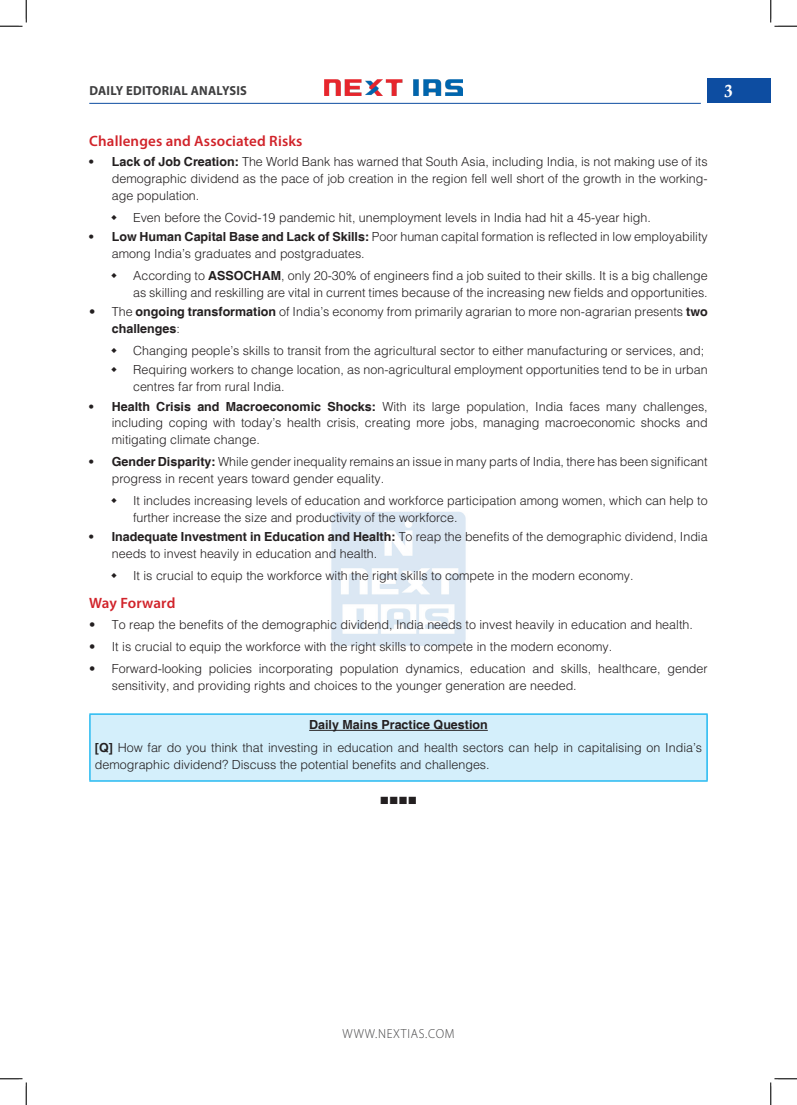
<style>
.page{position:relative;width:797px;height:1105px;background:#fff}
.page>*{position:absolute;margin:0;border:0;box-sizing:border-box;transform-origin:0 0}
.t1{font:17.5px "Calis MT Bol";color:#fff}
.H-2{font:600 15px "Myriad Pro";letter-spacing:.01em;color:#d1232a}
.t2{font:700 13.12px "Myriad Pro";letter-spacing:.02em;color:#3e3e3f;scale:.95 1}
.t3{font:300 13.12px "Myriad Pro";letter-spacing:.06em;color:#3e3e3f;scale:.95 1}
.body{font:300 12.5px/16.9px "Helvetica";color:#231f20}
.body-2{font:700 12.5px "Helvetica";color:#231f20}
.body-3{font:12.5px "Wingdings";color:#231f20}
.s1{font-weight:700}
</style>
<div class="page">
<div style="left:707px;top:79px;width:63px;height:24px;background:#0d4da1"></div>
<img style="left:325px;top:80px;width:137px;height:15px">
<hr style="left:89px;top:103px;width:612px;height:1px;background:#0d4da1">
<img style="left:331px;top:511px;width:135px;height:135px">
<div style="left:90px;top:714px;width:617px;height:67px;background:#d4effb"></div>
<hr style="left:89px;top:713px;width:618px;height:2px;background:#00aeef">
<hr style="left:89px;top:715px;width:2px;height:65px;background:#00aeef">
<hr style="left:706px;top:715px;width:1px;height:65px;background:#00aeef">
<hr style="left:89px;top:780px;width:618px;height:2px;background:#00aeef">
<hr style="left:309px;top:730px;width:179px;height:1px;background:#231f20">
<svg style="left:0;top:0;width:27px;height:27px"></svg>
<svg style="left:0;top:1078px;width:27px;height:27px"></svg>
<svg style="left:770px;top:0;width:27px;height:27px"></svg>
<svg style="left:770px;top:1078px;width:27px;height:27px"></svg>
<p class="t2" style="left:89px;top:82px;width:167px">DAILY EDITORIAL ANALYSIS</p>
<p class="H-2" style="left:89px;top:131px;width:215px">Challenges and Associated Risks</p>
<p class="body" style="left:112px;top:153px;width:597px;text-align:justify;text-indent:-22px"><span class="s1">• Lack of Job Creation:</span> The World Bank has warned that South Asia, including India, is not making use of its demographic dividend as the pace of job creation in the region fell well short of the growth in the working&shy;age population.</p>
<p class="body" style="left:133px;top:209px;width:519px">Even before the Covid-19 pandemic hit, unemployment levels in India had hit a 45-year high.</p>
<p class="body" style="left:112px;top:228px;width:597px;text-indent:-22px"><span class="s1">• Low Human Capital Base and Lack of Skills:</span> Poor human capital formation is reflected in low employability among India’s graduates and postgraduates.</p>
<p class="body" style="left:133px;top:267px;width:576px">According to <span class="s1">ASSOCHAM</span>, only 20-30% of engineers find a job suited to their skills. It is a big challenge as skilling and reskilling are vital in current times because of the increasing new fields and opportunities.</p>
<p class="body" style="left:112px;top:303px;width:597px;text-indent:-22px">• The <span class="s1">ongoing transformation</span> of India’s economy from primarily agrarian to more non-agrarian presents <span class="s1">two challenges</span>:</p>
<p class="body" style="left:133px;top:342px;width:573px">Changing people’s skills to transit from the agricultural sector to either manufacturing or services, and;</p>
<p class="body" style="left:133px;top:361px;width:576px">Requiring workers to change location, as non-agricultural employment opportunities tend to be in urban centres far from rural India.</p>
<p class="body" style="left:112px;top:397px;width:597px;text-align:justify;text-indent:-22px"><span class="s1">• Health Crisis and Macroeconomic Shocks:</span> With its large population, India faces many challenges, including coping with today’s health crisis, creating more jobs, managing macroeconomic shocks and mitigating climate change.</p>
<p class="body" style="left:112px;top:453px;width:597px;text-indent:-22px"><span class="s1">• Gender Disparity:</span> While gender inequality remains an issue in many parts of India, there has been significant progress in recent years toward gender equality.</p>
<p class="body" style="left:133px;top:492px;width:576px">It includes increasing levels of education and workforce participation among women, which can help to further increase the size and productivity of the workforce.</p>
<p class="body" style="left:112px;top:528px;width:597px;text-indent:-22px"><span class="s1">• Inadequate Investment in Education and Health:</span> To reap the benefits of the demographic dividend, India needs to invest heavily in education and health.</p>
<p class="body" style="left:133px;top:567px;width:502px">It is crucial to equip the workforce with the right skills to compete in the modern economy.</p>
<p class="H-2" style="left:89px;top:594px;width:88px">Way Forward</p>
<p class="body" style="left:89px;top:616px;width:605px">• To reap the benefits of the demographic dividend, India needs to invest heavily in education and health.</p>
<p class="body" style="left:89px;top:638px;width:524px">• It is crucial to equip the workforce with the right skills to compete in the modern economy.</p>
<p class="body" style="left:112px;top:660px;width:597px;text-indent:-22px">• Forward-looking policies incorporating population dynamics, education and skills, healthcare, gender sensitivity, and providing rights and choices to the younger generation are needed.</p>
<p class="body-2" style="left:309px;top:717px;width:180px">Daily Mains Practice Question</p>
<p class="body" style="left:95px;top:739px;width:608px"><span class="s1">[Q]</span> How far do you think that investing in education and health sectors can help in capitalising on India’s demographic dividend? Discuss the potential benefits and challenges.</p>
<p class="body-3" style="left:380px;top:793px;width:39px">■■■■</p>
<h1 class="t1" style="left:724px;top:81px;width:10px">3</h1>
<p class="t3" style="left:342px;top:1026px;width:119px">WWW.NEXTIAS.COM</p>
</div>
